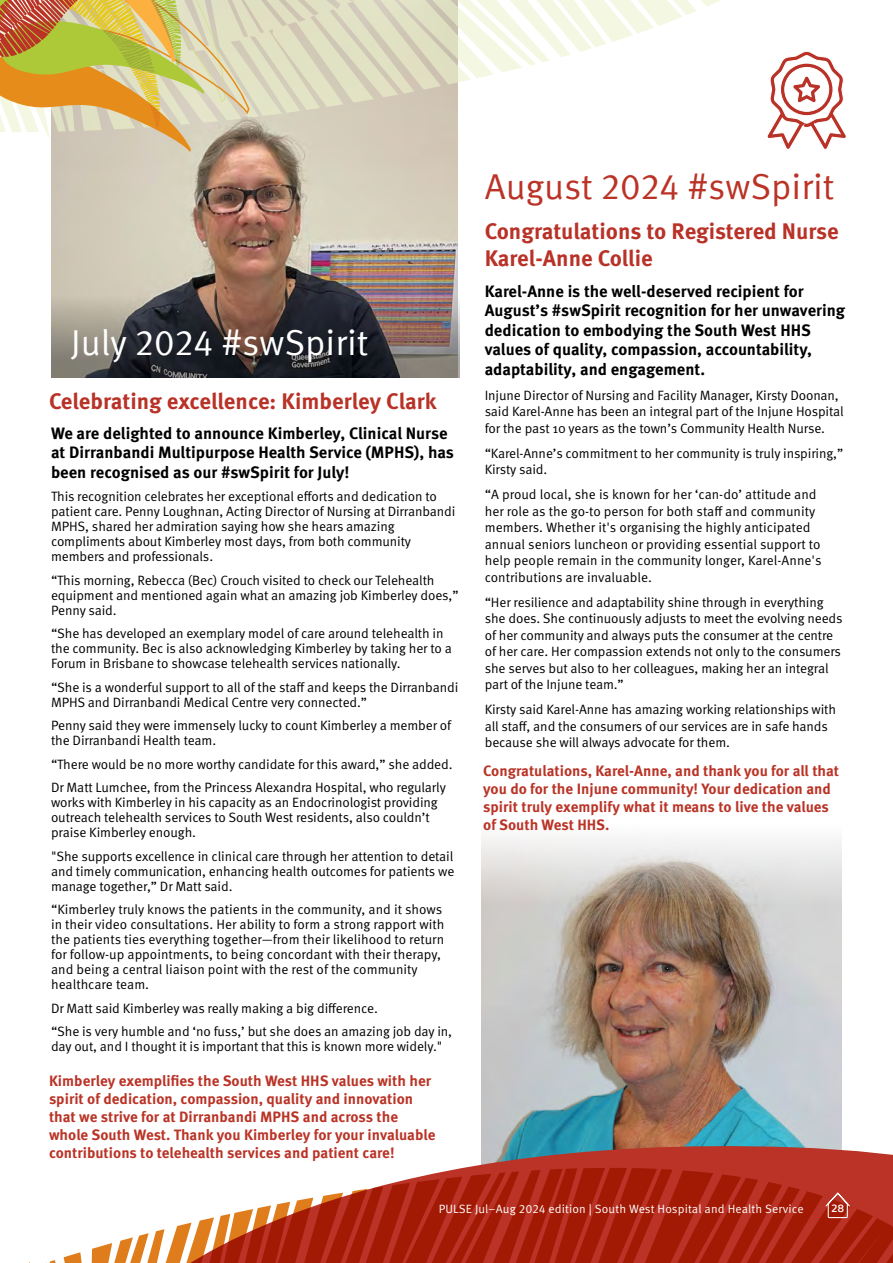
<style>
.page{position:relative;width:893px;height:1263px;background:#fff}
.page>*{position:absolute;margin:0;border:0;box-sizing:border-box;transform-origin:0 0}
.t1{font:36px "Meta Pro";color:#ba3326}
.t2{font:36px "Meta Pro";color:#fff}
.t3{font:700 22.5px/27px "Meta Pro";color:#b93227}
.t4{font:700 16.5px/19.5px "Meta Pro";color:#000}
.t5{font:700 15px/18px "Meta Pro";color:#ba3326}
.t6{font:13.5px/15px "Meta Pro";letter-spacing:-.01em;color:#000}
.t7{font:12px "Meta Pro";letter-spacing:.01em;color:#fff}
.t8{font:500 12px "Baloo 2";color:#fff}
</style>
<div class="page">
<img style="left:481px;top:837px;width:361px;height:294px">
<img style="left:51px;top:174px;width:406px;height:104px">
<img style="left:51px;top:278px;width:408px;height:99px">
<svg style="left:463px;top:1131px;width:430px;height:37px;background:#9c7876"></svg>
<svg style="left:452px;top:1168px;width:441px;height:95px;background:#ab2311"></svg>
<svg style="left:29px;top:1170px;width:512px;height:93px"></svg>
<svg style="left:0;top:0;width:846px;height:174px"></svg>
<svg style="left:823px;top:1192px;width:34px;height:27px"></svg>
<h1 class="t1" style="left:485px;top:164px;width:351px">August 2024 #swSpirit</h1>
<h1 class="t2" style="left:71px;top:320px;width:299px">July 2024 #swSpirit</h1>
<h2 class="t3" style="left:49px;top:388px;width:389px">Celebrating excellence: Kimberley Clark</h2>
<p class="t4" style="left:51px;top:424px;width:404px">We are delighted to announce Kimberley, Clinical Nurse at Dirranbandi Multipurpose Health Service (MPHS), has been recognised as our #swSpirit for July!</p>
<p class="t6" style="left:51px;top:489px;width:406px">This recognition celebrates her exceptional efforts and dedication to patient care. Penny Loughnan, Acting Director of Nursing at Dirranbandi MPHS, shared her admiration saying how she hears amazing compliments about Kimberley most days, from both community members and professionals.</p>
<p class="t6" style="left:51px;top:573px;width:409px">“This morning, Rebecca (Bec) Crouch visited to check our Telehealth equipment and mentioned again what an amazing job Kimberley does,”<br>Penny said.</p>
<p class="t6" style="left:51px;top:626px;width:402px">“She has developed an exemplary model of care around telehealth in the community. Bec is also acknowledging Kimberley by taking her to a<br>Forum in Brisbane to showcase telehealth services nationally.</p>
<p class="t6" style="left:51px;top:680px;width:409px">“She is a wonderful support to all of the staff and keeps the Dirranbandi<br>MPHS and Dirranbandi Medical Centre very connected.”</p>
<p class="t6" style="left:51px;top:718px;width:402px">Penny said they were immensely lucky to count Kimberley a member of the Dirranbandi Health team.</p>
<p class="t6" style="left:51px;top:753px;width:403px;line-height:23.5px">“There would be no more worthy candidate for this award,” she added.<br>Dr Matt Lumchee, from the Princess Alexandra Hospital, who regularly</p>
<p class="t6" style="left:51px;top:795px;width:388px">works with Kimberley in his capacity as an Endocrinologist providing outreach telehealth services to South West residents, also couldn’t praise Kimberley enough.</p>
<p class="t6" style="left:51px;top:849px;width:405px;text-align:justify">"She supports excellence in clinical care through her attention to detail and timely communication, enhancing health outcomes for patients we manage together,” Dr Matt said.</p>
<p class="t6" style="left:51px;top:902px;width:395px">“Kimberley truly knows the patients in the community, and it shows in their video consultations. Her ability to form a strong rapport with the patients ties everything together—from their likelihood to return for follow-up appointments, to being concordant with their therapy, and being a central liaison point with the rest of the community healthcare team.</p>
<p class="t6" style="left:51px;top:997px;width:403px;line-height:23.5px">Dr Matt said Kimberley was really making a big difference.<br>“She is very humble and ‘no fuss,’ but she does an amazing job day in,</p>
<p class="t6" style="left:51px;top:1039px;width:393px">day out, and I thought it is important that this is known more widely."</p>
<p class="t5" style="left:49px;top:1072px;width:388px">Kimberley exemplifies the South West HHS values with her spirit of dedication, compassion, quality and innovation that we strive for at Dirranbandi MPHS and across the whole South West. Thank you Kimberley for your invaluable contributions to telehealth services and patient care!</p>
<h2 class="t3" style="left:485px;top:219px;width:356px">Congratulations to Registered Nurse<br>Karel-Anne Collie</h2>
<p class="t4" style="left:485px;top:282px;width:362px">Karel-Anne is the well-deserved recipient for August’s #swSpirit recognition for her unwavering dedication to embodying the South West HHS values of quality, compassion, accountability, adaptability, and engagement.</p>
<p class="t6" style="left:485px;top:387px;width:361px;line-height:16.5px">Injune Director of Nursing and Facility Manager, Kirsty Doonan, said Karel-Anne has been an integral part of the Injune Hospital for the past 10 years as the town’s Community Health Nurse.</p>
<p class="t6" style="left:485px;top:445px;width:360px;line-height:16.5px">“Karel-Anne’s commitment to her community is truly inspiring,”<br>Kirsty said.</p>
<p class="t6" style="left:485px;top:486px;width:338px;line-height:16.5px">“A proud local, she is known for her ‘can-do’ attitude and her role as the go-to person for both staff and community members. Whether it's organising the highly anticipated annual seniors luncheon or providing essential support to help people remain in the community longer, Karel-Anne's contributions are invaluable.</p>
<p class="t6" style="left:485px;top:594px;width:359px;line-height:16.5px">“Her resilience and adaptability shine through in everything she does. She continuously adjusts to meet the evolving needs of her community and always puts the consumer at the centre of her care. Her compassion extends not only to the consumers she serves but also to her colleagues, making her an integral part of the Injune team.”</p>
<p class="t6" style="left:485px;top:701px;width:353px;line-height:16.5px">Kirsty said Karel-Anne has amazing working relationships with all staff, and the consumers of our services are in safe hands because she will always advocate for them.</p>
<p class="t5" style="left:483px;top:762px;width:357px">Congratulations, Karel-Anne, and thank you for all that you do for the Injune community! Your dedication and spirit truly exemplify what it means to live the values of South West HHS.</p>
<p class="t7" style="left:439px;top:1201px;width:366px">PULSE Jul–Aug 2024 edition | South West Hospital and Health Service</p>
<p class="t8" style="left:831px;top:1199px;width:14px">28</p>
</div>
